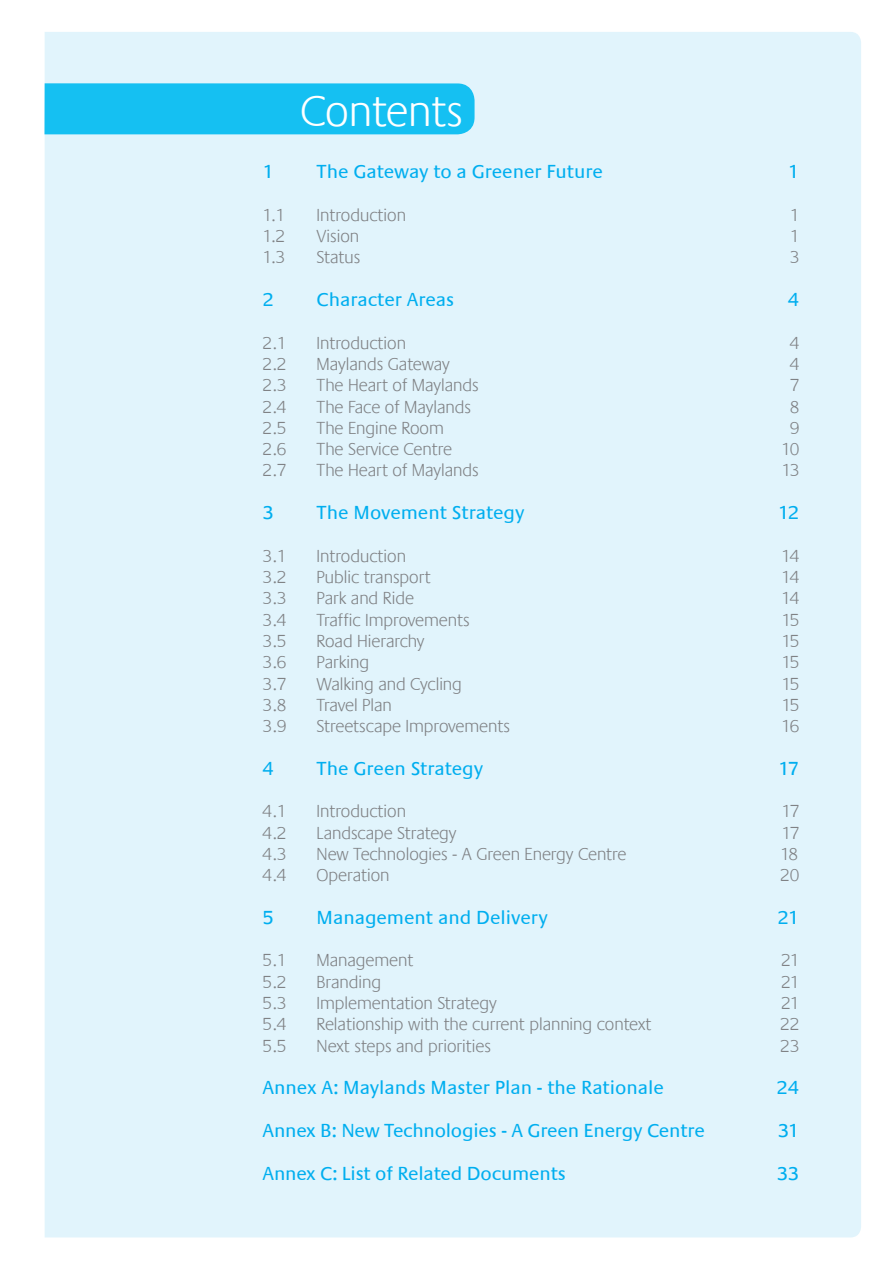
<style>
.page{position:relative;width:893px;height:1263px;background:#fff}
.page>*{position:absolute;margin:0;border:0;box-sizing:border-box;transform-origin:0 0}
.t1{font:300 45px "Praxis EF";color:#fff}
.t2{font:19.5px "Praxis EF";color:#00aeef}
.t3{font:300 18px "Praxis EF";color:#808285}
</style>
<div class="page">
<div style="left:45px;top:32px;width:816px;height:1205px;background:#e1f4fc"></div>
<div style="left:45px;top:83px;width:430px;height:51px;background:#15c0f2"></div>
<h1 class="t1" style="left:300px;top:88px;width:164px">Contents</h1>
<p class="t2" style="left:263px;top:161px;width:13px">1</p>
<p class="t2" style="left:317px;top:161px;width:288px">The Gateway to a Greener Future</p>
<p class="t2" style="left:788px;top:161px;width:13px">1</p>
<p class="t3" style="left:263px;top:205px;width:24px">1.1</p>
<p class="t3" style="left:317px;top:205px;width:91px">Introduction</p>
<p class="t3" style="left:790px;top:205px;width:11px">1</p>
<p class="t3" style="left:263px;top:227px;width:24px">1.2</p>
<p class="t3" style="left:317px;top:227px;width:44px">Vision</p>
<p class="t3" style="left:790px;top:227px;width:11px">1</p>
<p class="t3" style="left:263px;top:248px;width:24px">1.3</p>
<p class="t3" style="left:317px;top:248px;width:45px">Status</p>
<p class="t3" style="left:790px;top:248px;width:11px">3</p>
<p class="t2" style="left:263px;top:289px;width:13px">2</p>
<p class="t2" style="left:317px;top:289px;width:139px">Character Areas</p>
<p class="t2" style="left:788px;top:289px;width:13px">4</p>
<p class="t3" style="left:263px;top:333px;width:26px">2.1</p>
<p class="t3" style="left:317px;top:333px;width:91px">Introduction</p>
<p class="t3" style="left:790px;top:333px;width:11px">4</p>
<p class="t3" style="left:263px;top:355px;width:26px">2.2</p>
<p class="t3" style="left:317px;top:355px;width:135px">Maylands Gateway</p>
<p class="t3" style="left:790px;top:355px;width:11px">4</p>
<p class="t3" style="left:263px;top:376px;width:26px">2.3</p>
<p class="t3" style="left:317px;top:376px;width:164px">The Heart of Maylands</p>
<p class="t3" style="left:790px;top:376px;width:11px">7</p>
<p class="t3" style="left:263px;top:397px;width:26px">2.4</p>
<p class="t3" style="left:317px;top:397px;width:156px">The Face of Maylands</p>
<p class="t3" style="left:790px;top:397px;width:11px">8</p>
<p class="t3" style="left:263px;top:418px;width:26px">2.5</p>
<p class="t3" style="left:317px;top:418px;width:129px">The Engine Room</p>
<p class="t3" style="left:790px;top:418px;width:11px">9</p>
<p class="t3" style="left:263px;top:440px;width:26px">2.6</p>
<p class="t3" style="left:317px;top:440px;width:137px">The Service Centre</p>
<p class="t3" style="left:781px;top:440px;width:20px">10</p>
<p class="t3" style="left:263px;top:461px;width:26px">2.7</p>
<p class="t3" style="left:317px;top:461px;width:164px">The Heart of Maylands</p>
<p class="t3" style="left:782px;top:461px;width:19px">13</p>
<p class="t2" style="left:263px;top:502px;width:13px">3</p>
<p class="t2" style="left:317px;top:502px;width:210px">The Movement Strategy</p>
<p class="t2" style="left:778px;top:502px;width:23px">12</p>
<p class="t3" style="left:263px;top:546px;width:26px">3.1</p>
<p class="t3" style="left:317px;top:546px;width:91px">Introduction</p>
<p class="t3" style="left:781px;top:546px;width:20px">14</p>
<p class="t3" style="left:263px;top:568px;width:26px">3.2</p>
<p class="t3" style="left:317px;top:568px;width:116px">Public transport</p>
<p class="t3" style="left:781px;top:568px;width:20px">14</p>
<p class="t3" style="left:263px;top:589px;width:26px">3.3</p>
<p class="t3" style="left:317px;top:589px;width:99px">Park and Ride</p>
<p class="t3" style="left:781px;top:589px;width:20px">14</p>
<p class="t3" style="left:263px;top:610px;width:26px">3.4</p>
<p class="t3" style="left:317px;top:610px;width:155px">Traffic Improvements</p>
<p class="t3" style="left:781px;top:610px;width:20px">15</p>
<p class="t3" style="left:263px;top:631px;width:26px">3.5</p>
<p class="t3" style="left:317px;top:631px;width:109px">Road Hierarchy</p>
<p class="t3" style="left:781px;top:631px;width:20px">15</p>
<p class="t3" style="left:263px;top:653px;width:26px">3.6</p>
<p class="t3" style="left:317px;top:653px;width:54px">Parking</p>
<p class="t3" style="left:781px;top:653px;width:20px">15</p>
<p class="t3" style="left:263px;top:674px;width:26px">3.7</p>
<p class="t3" style="left:317px;top:674px;width:147px">Walking and Cycling</p>
<p class="t3" style="left:781px;top:674px;width:20px">15</p>
<p class="t3" style="left:263px;top:695px;width:26px">3.8</p>
<p class="t3" style="left:317px;top:695px;width:77px">Travel Plan</p>
<p class="t3" style="left:781px;top:695px;width:20px">15</p>
<p class="t3" style="left:263px;top:717px;width:26px">3.9</p>
<p class="t3" style="left:317px;top:717px;width:195px">Streetscape Improvements</p>
<p class="t3" style="left:781px;top:717px;width:20px">16</p>
<p class="t2" style="left:263px;top:758px;width:13px">4</p>
<p class="t2" style="left:317px;top:758px;width:168px">The Green Strategy</p>
<p class="t2" style="left:778px;top:758px;width:23px">17</p>
<p class="t3" style="left:263px;top:802px;width:26px">4.1</p>
<p class="t3" style="left:317px;top:802px;width:91px">Introduction</p>
<p class="t3" style="left:782px;top:802px;width:19px">17</p>
<p class="t3" style="left:263px;top:823px;width:26px">4.2</p>
<p class="t3" style="left:317px;top:823px;width:141px">Landscape Strategy</p>
<p class="t3" style="left:782px;top:823px;width:19px">17</p>
<p class="t3" style="left:263px;top:844px;width:26px">4.3</p>
<p class="t3" style="left:317px;top:844px;width:311px">New Technologies - A Green Energy Centre</p>
<p class="t3" style="left:780px;top:844px;width:20px">18</p>
<p class="t3" style="left:263px;top:866px;width:26px">4.4</p>
<p class="t3" style="left:317px;top:866px;width:75px">Operation</p>
<p class="t3" style="left:780px;top:866px;width:21px">20</p>
<p class="t2" style="left:263px;top:907px;width:13px">5</p>
<p class="t2" style="left:317px;top:907px;width:233px">Management and Delivery</p>
<p class="t2" style="left:777px;top:907px;width:23px">21</p>
<p class="t3" style="left:263px;top:951px;width:26px">5.1</p>
<p class="t3" style="left:317px;top:951px;width:98px">Management</p>
<p class="t3" style="left:781px;top:951px;width:20px">21</p>
<p class="t3" style="left:263px;top:972px;width:26px">5.2</p>
<p class="t3" style="left:317px;top:972px;width:66px">Branding</p>
<p class="t3" style="left:781px;top:972px;width:20px">21</p>
<p class="t3" style="left:263px;top:994px;width:26px">5.3</p>
<p class="t3" style="left:317px;top:994px;width:182px">Implementation Strategy</p>
<p class="t3" style="left:781px;top:994px;width:20px">21</p>
<p class="t3" style="left:263px;top:1015px;width:26px">5.4</p>
<p class="t3" style="left:317px;top:1015px;width:336px">Relationship with the current planning context</p>
<p class="t3" style="left:780px;top:1015px;width:21px">22</p>
<p class="t3" style="left:263px;top:1036px;width:26px">5.5</p>
<p class="t3" style="left:317px;top:1036px;width:176px">Next steps and priorities</p>
<p class="t3" style="left:780px;top:1036px;width:21px">23</p>
<p class="t2" style="left:263px;top:1077px;width:403px">Annex A: Maylands Master Plan - the Rationale</p>
<p class="t2" style="left:776px;top:1077px;width:24px">24</p>
<p class="t2" style="left:263px;top:1120px;width:444px">Annex B: New Technologies - A Green Energy Centre</p>
<p class="t2" style="left:778px;top:1120px;width:23px">31</p>
<p class="t2" style="left:263px;top:1163px;width:305px">Annex C: List of Related Documents</p>
<p class="t2" style="left:777px;top:1163px;width:24px">33</p>
</div>
